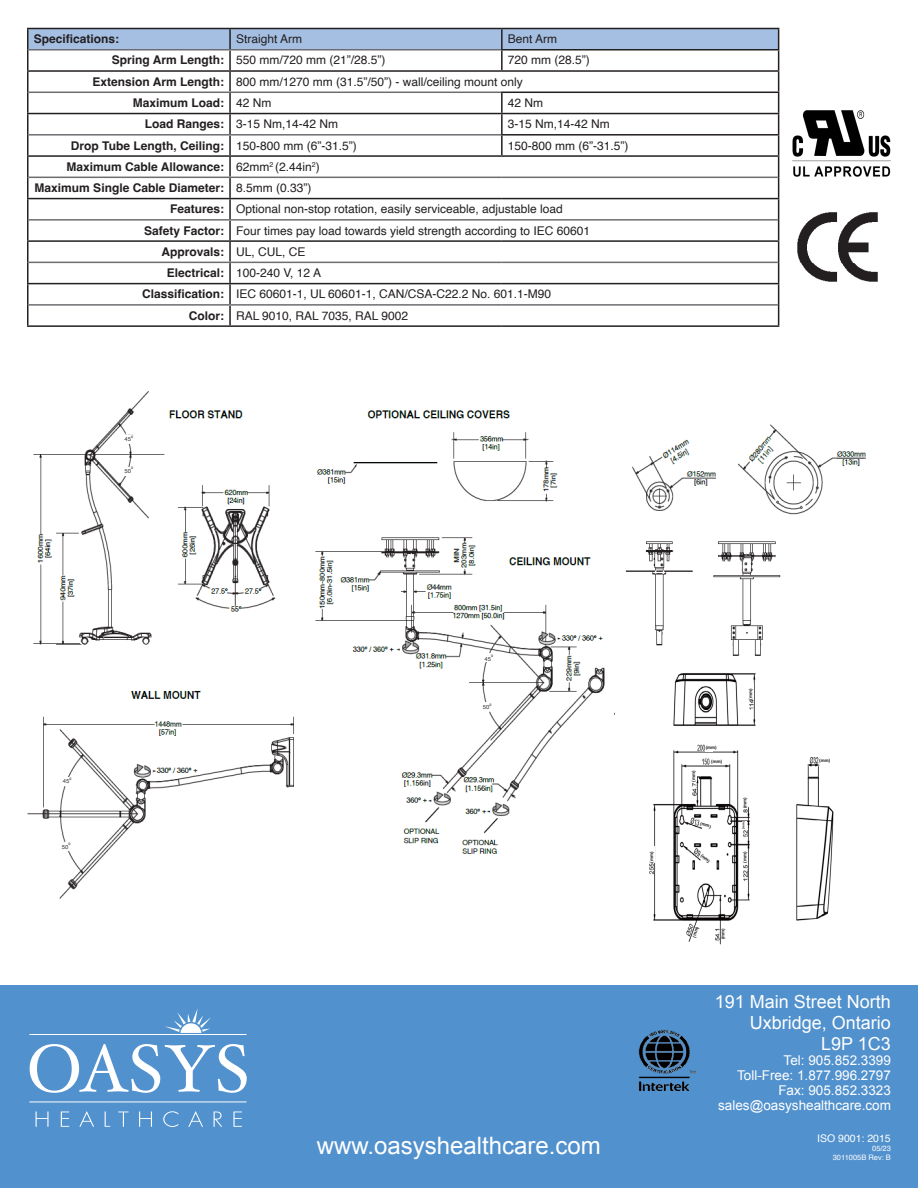
<style>
.page{position:relative;width:918px;height:1188px;background:#fff}
.page>*{position:absolute;margin:0;border:0;box-sizing:border-box;transform-origin:0 0}
.t1{font:24px "Arial";color:#fff}
.t2{font:18px "Arial";color:#fff}
.t3{font:13.5px "Arial";color:#fff}
.t4{font:12px "Helvetica";color:#231f20}
.t5{font:700 12px "Helvetica";color:#231f20}
.t6{font:10.5px "Helvetica";color:#fff}
.t7{font:7.5px "Helvetica";color:#fff}
.t8{font:300 7.5px "Arial Hebrew";color:#231f20}
.t9{font:700 4.5px "Helvetica";color:#231f20}
.t10{font:700 3px "Helvetica";color:#231f20}
</style>
<div class="page">
<div style="left:0;top:986px;width:918px;height:202px;background:#5191cd"></div>
<svg style="left:27px;top:28px;width:752px;height:297px"></svg>
<hr style="left:27px;top:325px;width:203px;height:2px;background:#231f20">
<hr style="left:230px;top:325px;width:272px;height:2px;background:#231f20">
<hr style="left:502px;top:325px;width:277px;height:2px;background:#231f20">
<hr style="left:28px;top:49px;width:202px;height:2px;background:#6c6d70">
<hr style="left:230px;top:49px;width:271px;height:2px;background:#6c6d70">
<hr style="left:28px;top:92px;width:202px;height:1px;background:#6c6d70">
<hr style="left:230px;top:92px;width:271px;height:1px;background:#6c6d70">
<hr style="left:28px;top:134px;width:202px;height:2px;background:#6c6d70">
<hr style="left:230px;top:134px;width:271px;height:2px;background:#6c6d70">
<hr style="left:28px;top:177px;width:202px;height:1px;background:#6c6d70">
<hr style="left:230px;top:177px;width:272px;height:1px;background:#6c6d70">
<hr style="left:502px;top:177px;width:276px;height:1px;background:#6c6d70">
<hr style="left:28px;top:219px;width:202px;height:2px;background:#6c6d70">
<hr style="left:230px;top:219px;width:272px;height:2px;background:#6c6d70">
<hr style="left:502px;top:219px;width:276px;height:2px;background:#6c6d70">
<hr style="left:28px;top:262px;width:202px;height:1px;background:#6c6d70">
<hr style="left:230px;top:262px;width:272px;height:1px;background:#6c6d70">
<hr style="left:502px;top:262px;width:276px;height:1px;background:#6c6d70">
<hr style="left:28px;top:304px;width:202px;height:2px;background:#6c6d70">
<hr style="left:230px;top:304px;width:272px;height:2px;background:#6c6d70">
<hr style="left:502px;top:304px;width:276px;height:2px;background:#6c6d70">
<img style="left:27px;top:391px;width:840px;height:508px">
<hr style="left:30px;top:1034px;width:216px;height:1px;background:#fff">
<svg style="left:164px;top:1008px;width:47px;height:25px"></svg>
<svg style="left:30px;top:1044px;width:217px;height:49px"></svg>
<hr style="left:30px;top:1101px;width:216px;height:1px;background:#fff">
<svg style="left:36px;top:1112px;width:13px;height:15px"></svg>
<svg style="left:61px;top:1112px;width:8px;height:15px"></svg>
<svg style="left:79px;top:1111px;width:15px;height:16px"></svg>
<svg style="left:105px;top:1112px;width:5px;height:15px"></svg>
<svg style="left:118px;top:1112px;width:11px;height:15px"></svg>
<svg style="left:139px;top:1112px;width:13px;height:15px"></svg>
<svg style="left:163px;top:1111px;width:15px;height:16px"></svg>
<svg style="left:188px;top:1111px;width:15px;height:16px"></svg>
<svg style="left:214px;top:1112px;width:8px;height:15px"></svg>
<svg style="left:233px;top:1112px;width:9px;height:15px"></svg>
<img style="left:797px;top:212px;width:81px;height:70px">
<svg style="left:579px;top:714px;width:288px;height:185px"></svg>
<div style="left:122px;top:468px;width:14px;height:8px;background:#fff"></div>
<div style="left:60px;top:842px;width:14px;height:8px;background:#fff"></div>
<div style="left:481px;top:703px;width:14px;height:8px;background:#fff"></div>
<div style="left:60px;top:777px;width:14px;height:8px;background:#fff"></div>
<div style="left:122px;top:435px;width:14px;height:8px;background:#fff"></div>
<div style="left:482px;top:654px;width:14px;height:8px;background:#fff"></div>
<img style="left:792px;top:110px;width:99px;height:67px">
<img style="left:630px;top:1030px;width:71px;height:60px">
<img style="left:638px;top:669px;width:201px;height:276px">
<div style="left:749px;top:683px;width:5px;height:17px;background:#fff"></div>
<div style="left:692px;top:768px;width:5px;height:14px;background:#fff"></div>
<div style="left:711px;top:759px;width:16px;height:5px;background:#fff"></div>
<div style="left:819px;top:758px;width:16px;height:5px;background:#fff"></div>
<div style="left:705px;top:744px;width:8px;height:7px;background:#fff"></div>
<div style="left:706px;top:746px;width:16px;height:5px;background:#fff"></div>
<div style="left:647px;top:853px;width:8px;height:10px;background:#fff"></div>
<div style="left:650px;top:847px;width:5px;height:16px;background:#fff"></div>
<svg style="left:692px;top:923px;width:10px;height:15px"></svg>
<div style="left:721px;top:923px;width:5px;height:16px;background:#fff"></div>
<div style="left:743px;top:851px;width:5px;height:12px;background:#fff"></div>
<div style="left:742px;top:821px;width:5px;height:8px;background:#fff"></div>
<div style="left:743px;top:796px;width:5px;height:12px;background:#fff"></div>
<svg style="left:700px;top:821px;width:12px;height:8px"></svg>
<svg style="left:700px;top:853px;width:11px;height:12px"></svg>
<p class="t5" style="left:34px;top:32px;width:87px">Specifications:</p>
<p class="t4" style="left:236px;top:30px;width:68px">Straight Arm</p>
<p class="t4" style="left:508px;top:30px;width:51px">Bent Arm</p>
<p class="t5" style="left:112px;top:53px;width:114px">Spring Arm Length:</p>
<p class="t4" style="left:236px;top:51px;width:151px">550 mm/720 mm (21”/28.5”)</p>
<p class="t4" style="left:508px;top:51px;width:84px">720 mm (28.5”)</p>
<p class="t5" style="left:92px;top:74px;width:133px">Extension Arm Length:</p>
<p class="t4" style="left:236px;top:72px;width:288px">800 mm/1270 mm (31.5”/50”) - wall/ceiling mount only</p>
<p class="t5" style="left:133px;top:95px;width:93px">Maximum Load:</p>
<p class="t4" style="left:236px;top:94px;width:37px">42 Nm</p>
<p class="t4" style="left:508px;top:94px;width:37px">42 Nm</p>
<p class="t5" style="left:145px;top:117px;width:81px">Load Ranges:</p>
<p class="t4" style="left:236px;top:115px;width:104px">3-15 Nm,14-42 Nm</p>
<p class="t4" style="left:508px;top:115px;width:104px">3-15 Nm,14-42 Nm</p>
<p class="t5" style="left:71px;top:138px;width:155px">Drop Tube Length, Ceiling:</p>
<p class="t4" style="left:236px;top:136px;width:122px">150-800 mm (6”-31.5”)</p>
<p class="t4" style="left:508px;top:136px;width:122px">150-800 mm (6”-31.5”)</p>
<p class="t5" style="left:66px;top:159px;width:159px">Maximum Cable Allowance:</p>
<p class="t4" style="left:236px;top:157px;width:85px">62mm<sup>2</sup> (2.44in<sup>2</sup>)</p>
<p class="t5" style="left:35px;top:181px;width:191px">Maximum Single Cable Diameter:</p>
<p class="t4" style="left:236px;top:179px;width:77px">8.5mm (0.33”)</p>
<p class="t5" style="left:170px;top:202px;width:56px">Features:</p>
<p class="t4" style="left:236px;top:200px;width:328px">Optional non-stop rotation, easily serviceable, adjustable load</p>
<p class="t5" style="left:144px;top:223px;width:82px">Safety Factor:</p>
<p class="t4" style="left:236px;top:221px;width:356px">Four times pay load towards yield strength according to IEC 60601</p>
<p class="t5" style="left:161px;top:244px;width:64px">Approvals:</p>
<p class="t4" style="left:236px;top:243px;width:71px">UL, CUL, CE</p>
<p class="t5" style="left:167px;top:266px;width:59px">Electrical:</p>
<p class="t4" style="left:236px;top:264px;width:86px">100-240 V, 12 A</p>
<p class="t5" style="left:142px;top:287px;width:84px">Classification:</p>
<p class="t4" style="left:236px;top:285px;width:317px">IEC 60601-1, UL 60601-1, CAN/CSA-C22.2 No. 601.1-M90</p>
<p class="t5" style="left:189px;top:308px;width:37px">Color:</p>
<p class="t4" style="left:236px;top:306px;width:174px">RAL 9010, RAL 7035, RAL 9002</p>
<p class="t8" style="left:124px;top:435px;width:8px">45</p>
<p class="t8" style="left:124px;top:467px;width:8px">50</p>
<p class="t8" style="left:63px;top:777px;width:8px">45</p>
<p class="t8" style="left:62px;top:843px;width:8px">50</p>
<p class="t8" style="left:485px;top:655px;width:8px">45</p>
<p class="t8" style="left:483px;top:703px;width:8px">50</p>
<p class="t9" style="left:649px;top:863px;width:12px;rotate:-90deg">(mm)</p>
<p class="t9" style="left:706px;top:745px;width:12px">(mm)</p>
<p class="t9" style="left:748px;top:700px;width:12px;rotate:-90deg">(mm)</p>
<p class="t9" style="left:691px;top:782px;width:12px;rotate:-90deg">(mm)</p>
<p class="t9" style="left:711px;top:758px;width:12px">(mm)</p>
<p class="t9" style="left:819px;top:757px;width:12px">(mm)</p>
<p class="t9" style="left:742px;top:808px;width:12px;rotate:-90deg">(mm)</p>
<p class="t9" style="left:701px;top:820px;width:12px;rotate:18deg">(mm)</p>
<p class="t9" style="left:703px;top:853px;width:12px;rotate:44deg">(mm)</p>
<p class="t10" style="left:742px;top:829px;width:9px;rotate:-90deg">(mm)</p>
<p class="t9" style="left:742px;top:863px;width:12px;rotate:-90deg">(mm)</p>
<p class="t9" style="left:691px;top:936px;width:12px;rotate:-71deg">(mm)</p>
<p class="t9" style="left:720px;top:939px;width:12px;rotate:-90deg">(mm)</p>
<p class="t2" style="left:715px;top:990px;width:178px">191 Main Street North</p>
<p class="t2" style="left:750px;top:1011px;width:143px">Uxbridge, Ontario</p>
<p class="t2" style="left:821px;top:1032px;width:71px">L9P 1C3</p>
<p class="t3" style="left:784px;top:1052px;width:109px">Tel: 905.852.3399</p>
<p class="t3" style="left:737px;top:1067px;width:155px">Toll-Free: 1.877.996.2797</p>
<p class="t3" style="left:778px;top:1082px;width:114px">Fax: 905.852.3323</p>
<p class="t3" style="left:718px;top:1097px;width:174px">sales@oasyshealthcare.com</p>
<p class="t6" style="left:817px;top:1131px;width:75px">ISO 9001: 2015</p>
<p class="t1" style="left:317px;top:1129px;width:286px">www.oasyshealthcare.com</p>
<p class="t7" style="left:872px;top:1143px;width:20px">05/23</p>
<p class="t7" style="left:833px;top:1152px;width:60px">3011005B Rev: B</p>
</div>
